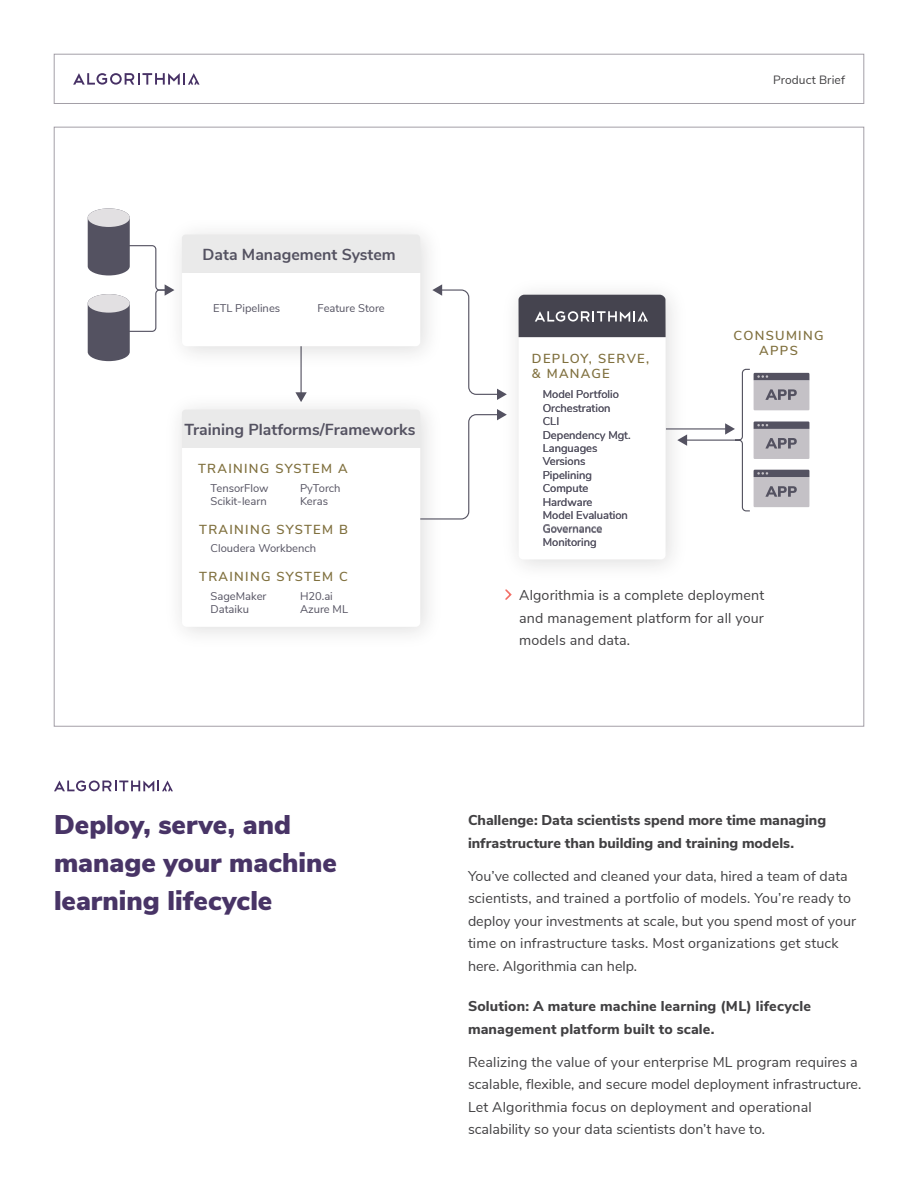
<style>
.page{position:relative;width:918px;height:1188px;background:#fff}
.page>*{position:absolute;margin:0;border:0;box-sizing:border-box;transform-origin:0 0}
.t1{font:900 27px/38.2px "Nunito Sans";color:#483466}
.t2{font:700 15.9px "Nunito Sans";color:#545261}
.t3{font:14.25px/22.5px "Nunito Sans";letter-spacing:.005em;color:#414042}
.t4{font:800 14.25px/22.5px "Nunito Sans";letter-spacing:.005em;color:#414042}
.t5{font:600 13.05px/15.6px "Nunito Sans";letter-spacing:.1em;color:#80703e}
.t6{font:12px "Nunito Sans";letter-spacing:.01em;color:#414042}
.t7{font:11.1px/13.4px "Nunito Sans";color:#545261}
</style>
<div class="page">
<svg style="left:54px;top:781px;width:119px;height:10px"></svg>
<img style="left:516px;top:292px;width:179px;height:275px">
<svg style="left:519px;top:295px;width:147px;height:264px"></svg>
<hr style="left:301px;top:339px;width:1px;height:55px;background:#545261">
<svg style="left:88px;top:208px;width:69px;height:153px"></svg>
<svg style="left:450px;top:289px;width:57px;height:111px"></svg>
<hr style="left:666px;top:428px;width:61px;height:2px;background:#545261">
<hr style="left:685px;top:440px;width:50px;height:1px;background:#545261">
<svg style="left:677px;top:434px;width:10px;height:12px"></svg>
<img style="left:157px;top:232px;width:293px;height:144px">
<svg style="left:182px;top:235px;width:238px;height:111px"></svg>
<img style="left:179px;top:384px;width:244px;height:250px">
<svg style="left:725px;top:368px;width:84px;height:144px"></svg>
<svg style="left:182px;top:409px;width:330px;height:218px"></svg>
<div style="left:54px;top:54px;width:810px;height:50px;border:1px solid #99949d"></div>
<svg style="left:73px;top:73px;width:127px;height:12px"></svg>
<p class="t2" style="left:203px;top:242px;width:195px">Data Management System</p>
<p class="t7" style="left:213px;top:301px;width:68px">ETL Pipelines</p>
<p class="t7" style="left:318px;top:301px;width:69px">Feature Store</p>
<p class="t2" style="left:185px;top:417px;width:232px">Training Platforms/Frameworks</p>
<p class="t5" style="left:198px;top:460px;width:151px">TRAINING SYSTEM A</p>
<p class="t7" style="left:211px;top:480px;width:59px">TensorFlow<br>Scikit-learn</p>
<p class="t7" style="left:300px;top:480px;width:42px">PyTorch<br>Keras</p>
<p class="t5" style="left:199px;top:520px;width:150px">TRAINING SYSTEM B</p>
<p class="t5" style="left:199px;top:568px;width:150px">TRAINING SYSTEM C</p>
<p class="t7" style="left:211px;top:541px;width:107px">Cloudera Workbench</p>
<p class="t7" style="left:211px;top:588px;width:57px">SageMaker<br>Dataiku</p>
<p class="t7" style="left:300px;top:588px;width:50px">H20.ai<br>Azure ML</p>
<p class="t6" style="left:773px;top:71px;width:73px">Product Brief</p>
<p class="t5" style="left:532px;top:350px;width:119px">DEPLOY, SERVE, &amp; MANAGE</p>
<p class="t7" style="left:543px;top:387px;width:90px">Model Portfolio<br>Orchestration<br>CLI<br>Dependency Mgt.<br>Languages<br>Versions<br>Pipelining<br>Compute<br>Hardware<br>Model Evaluation<br>Governance<br>Monitoring</p>
<p class="t5" style="left:733px;top:326px;width:92px;text-align:center">CONSUMING<br>APPS</p>
<p class="t3" style="left:519px;top:583px;width:247px;text-align:justify">Algorithmia is a complete deployment and management platform for all your models and data.</p>
<h1 class="t1" style="left:54px;top:804px;width:285px">Deploy, serve, and manage your machine learning lifecycle</h1>
<p class="t4" style="left:468px;top:808px;width:360px">Challenge: Data scientists spend more time managing infrastructure than building and training models.</p>
<p class="t3" style="left:468px;top:863px;width:390px">You’ve collected and cleaned your data, hired a team of data scientists, and trained a portfolio of models. You’re ready to deploy your investments at scale, but you spend most of your time on infrastructure tasks. Most organizations get stuck here. Algorithmia can help.</p>
<p class="t4" style="left:468px;top:994px;width:345px">Solution: A mature machine learning (ML) lifecycle management platform built to scale.</p>
<p class="t3" style="left:468px;top:1049px;width:395px">Realizing the value of your enterprise ML program requires a scalable, flexible, and secure model deployment infrastructure.<br>Let Algorithmia focus on deployment and operational scalability so your data scientists don’t have to.</p>
</div>
